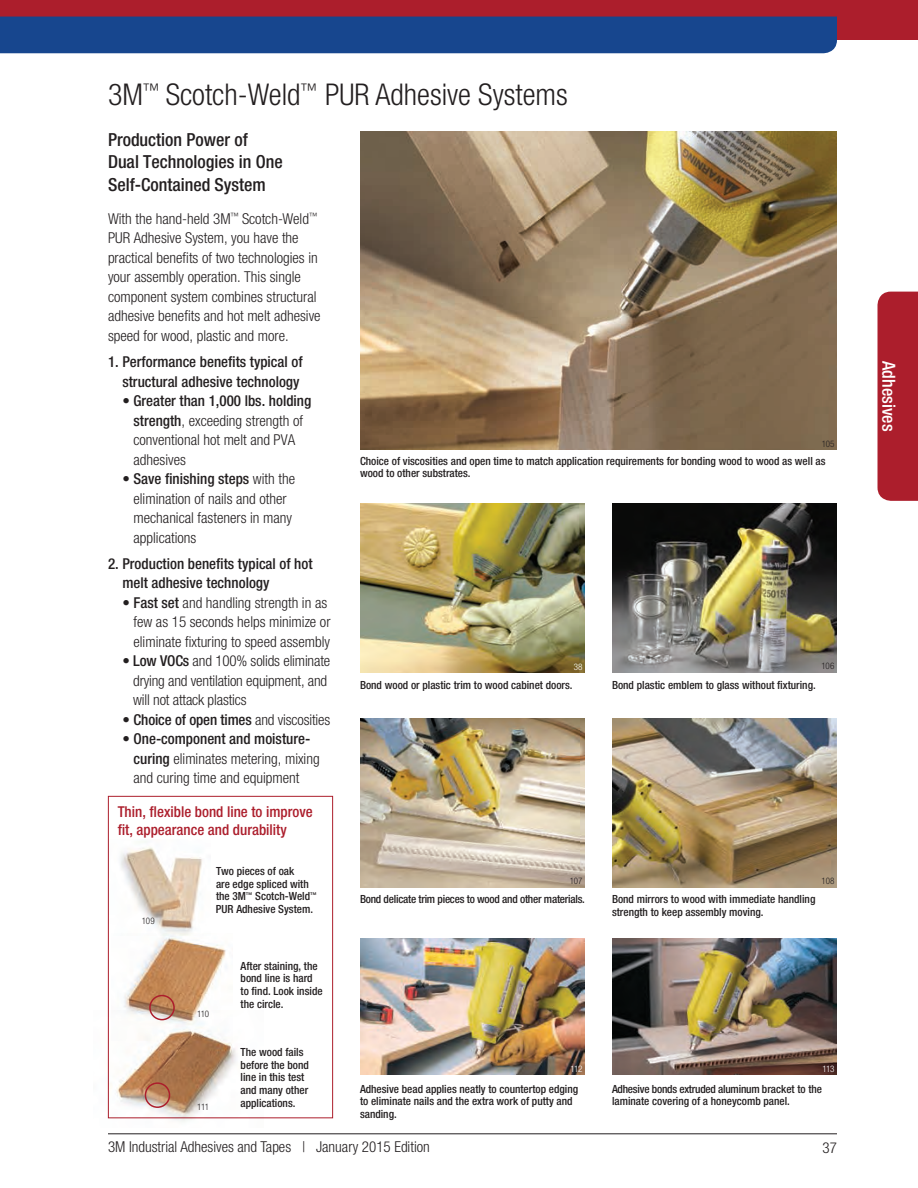
<style>
.page{position:relative;width:918px;height:1188px;background:#fff}
.page>*{position:absolute;margin:0;border:0;box-sizing:border-box;transform-origin:0 0}
.t1{font:300 condensed 30px "Helvetica Neue";color:#231f20}
.t2{font:500 condensed 18px/22.5px "Helvetica Neue";color:#231f20}
.t3{font:500 condensed 18px "Helvetica Neue";color:#fff}
.t4{font:300 condensed 15px/19.5px "Helvetica Neue";color:#231f20}
.t5{font:500 condensed 15px/19.5px "Helvetica Neue";color:#231f20;text-align:right}
.t6{font:500 condensed 15px/18px "Helvetica Neue";color:#ac1e2c}
.t7{font:500 condensed 11.25px/12.8px "Helvetica Neue";color:#231f20}
.t8{font:500 condensed 11.25px "Helvetica Neue";letter-spacing:-.02em;color:#231f20}
.t9{font:300 condensed 9px "Helvetica Neue";letter-spacing:-.03em;color:#231f20}
.t10{font:300 condensed 9px "Helvetica Neue";letter-spacing:-.04em;color:#fff}
.s1{font-weight:500}
.s2{font-weight:300}
</style>
<div class="page">
<div style="left:0;top:0;width:918px;height:40px;background:#ac1e2c"></div>
<div style="left:0;top:17px;width:837px;height:36px;background:#17468e"></div>
<hr style="left:108px;top:1134px;width:729px;height:1px;background:#231f20">
<div style="left:878px;top:292px;width:40px;height:209px;background:#ac1e2c"></div>
<img style="left:360px;top:132px;width:477px;height:317px">
<img style="left:612px;top:504px;width:225px;height:169px">
<img style="left:360px;top:504px;width:225px;height:169px">
<img style="left:360px;top:718px;width:225px;height:169px">
<img style="left:612px;top:718px;width:225px;height:169px">
<img style="left:360px;top:938px;width:225px;height:136px">
<img style="left:612px;top:938px;width:225px;height:136px">
<div style="left:108px;top:796px;width:225px;height:322px;border:1px solid #ac1e2c"></div>
<img style="left:107px;top:1010px;width:157px;height:111px">
<img style="left:109px;top:840px;width:93px;height:96px">
<img style="left:112px;top:933px;width:120px;height:108px">
<div style="left:149px;top:995px;width:26px;height:25px;border:2px solid #ac1e2c;border-radius:50%"></div>
<div style="left:145px;top:1082px;width:25px;height:26px;border:2px solid #ac1e2c;border-radius:50%"></div>
<h1 class="t1" style="left:108px;top:77px;width:461px">3M<sup>™</sup> Scotch-Weld<sup>™</sup> PUR Adhesive Systems</h1>
<p class="t2" style="left:108px;top:128px;width:176px">Production Power of<br>Dual Technologies in One<br>Self-Contained System</p>
<p class="t4" style="left:108px;top:209px;width:214px">With the hand-held 3M<sup>™</sup> Scotch-Weld<sup>™ </sup>PUR Adhesive System, you have the practical benefits of two technologies in your assembly operation. This single component system combines structural adhesive benefits and hot melt adhesive speed for wood, plastic and more.</p>
<p class="t5" style="left:108px;top:352px;width:196px">1. Performance benefits typical of structural adhesive technology</p>
<p class="t4" style="left:134px;top:391px;width:179px;text-indent:-11px">• <span class="s1">Greater than 1,000 lbs. holding strength</span>, exceeding strength of conventional hot melt and PVA adhesives</p>
<p class="t4" style="left:134px;top:469px;width:163px;text-indent:-11px">• <span class="s1">Save finishing steps</span> with the elimination of nails and other mechanical fasteners in many applications</p>
<p class="t5" style="left:122px;top:554px;width:192px;text-align:left;text-indent:-14px">2. Production benefits typical of hot melt adhesive technology</p>
<p class="t4" style="left:134px;top:593px;width:199px;text-indent:-11px">• <span class="s1">Fast set</span> and handling strength in as few as 15 seconds helps minimize or eliminate fixturing to speed assembly</p>
<p class="t4" style="left:133px;top:651px;width:199px;text-indent:-11px">• <span class="s1">Low VOCs</span> and 100% solids eliminate drying and ventilation equipment, and will not attack plastics</p>
<p class="t5" style="left:122px;top:710px;width:209px"><span class="s2">•</span> Choice of open times <span class="s2">and viscosities</span></p>
<p class="t4" style="left:134px;top:729px;width:188px;text-indent:-11px">• <span class="s1">One-component and moisture&shy;curing</span> eliminates metering, mixing and curing time and equipment</p>
<p class="t9" style="left:822px;top:438px;width:14px">105</p>
<p class="t7" style="left:360px;top:454px;width:467px">Choice of viscosities and open time to match application requirements for bonding wood to wood as well as wood to other substrates.</p>
<p class="t9" style="left:822px;top:661px;width:14px">106</p>
<p class="t10" style="left:574px;top:662px;width:10px">38</p>
<p class="t7" style="left:612px;top:678px;width:205px">Bond plastic emblem to glass without fixturing.</p>
<p class="t7" style="left:360px;top:678px;width:214px">Bond wood or plastic trim to wood cabinet doors.</p>
<p class="t6" style="left:118px;top:803px;width:197px">Thin, flexible bond line to improve fit, appearance and durability</p>
<p class="t9" style="left:142px;top:915px;width:14px">109</p>
<p class="t7" style="left:216px;top:864px;width:102px">Two pieces of oak<br>are edge spliced with the 3M<sup>™</sup> Scotch-Weld<sup>™<br></sup>PUR Adhesive System.</p>
<p class="t9" style="left:197px;top:1008px;width:14px">110</p>
<p class="t9" style="left:197px;top:1102px;width:13px">111</p>
<p class="t7" style="left:241px;top:959px;width:84px">After staining, the bond line is hard to find. Look inside the circle.</p>
<p class="t7" style="left:241px;top:1045px;width:70px">The wood fails before the bond line in this test and many other applications.</p>
<p class="t9" style="left:570px;top:876px;width:14px">107</p>
<p class="t8" style="left:360px;top:892px;width:227px">Bond delicate trim pieces to wood and other materials.</p>
<p class="t9" style="left:822px;top:876px;width:14px">108</p>
<p class="t7" style="left:612px;top:892px;width:205px">Bond mirrors to wood with immediate handling strength to keep assembly moving.</p>
<p class="t10" style="left:570px;top:1063px;width:14px">112</p>
<p class="t10" style="left:822px;top:1063px;width:14px">113</p>
<p class="t7" style="left:360px;top:1082px;width:220px">Adhesive bead applies neatly to countertop edging to eliminate nails and the extra work of putty and sanding.</p>
<p class="t7" style="left:612px;top:1082px;width:212px">Adhesive bonds extruded aluminum bracket to the laminate covering of a honeycomb panel.</p>
<p class="t4" style="left:108px;top:1137px;width:323px">3M Industrial Adhesives and Tapes | January 2015 Edition</p>
<p class="t4" style="left:823px;top:1138px;width:16px">37</p>
<p class="t3" style="left:900px;top:361px;width:72px;rotate:90deg">Adhesives</p>
</div>
